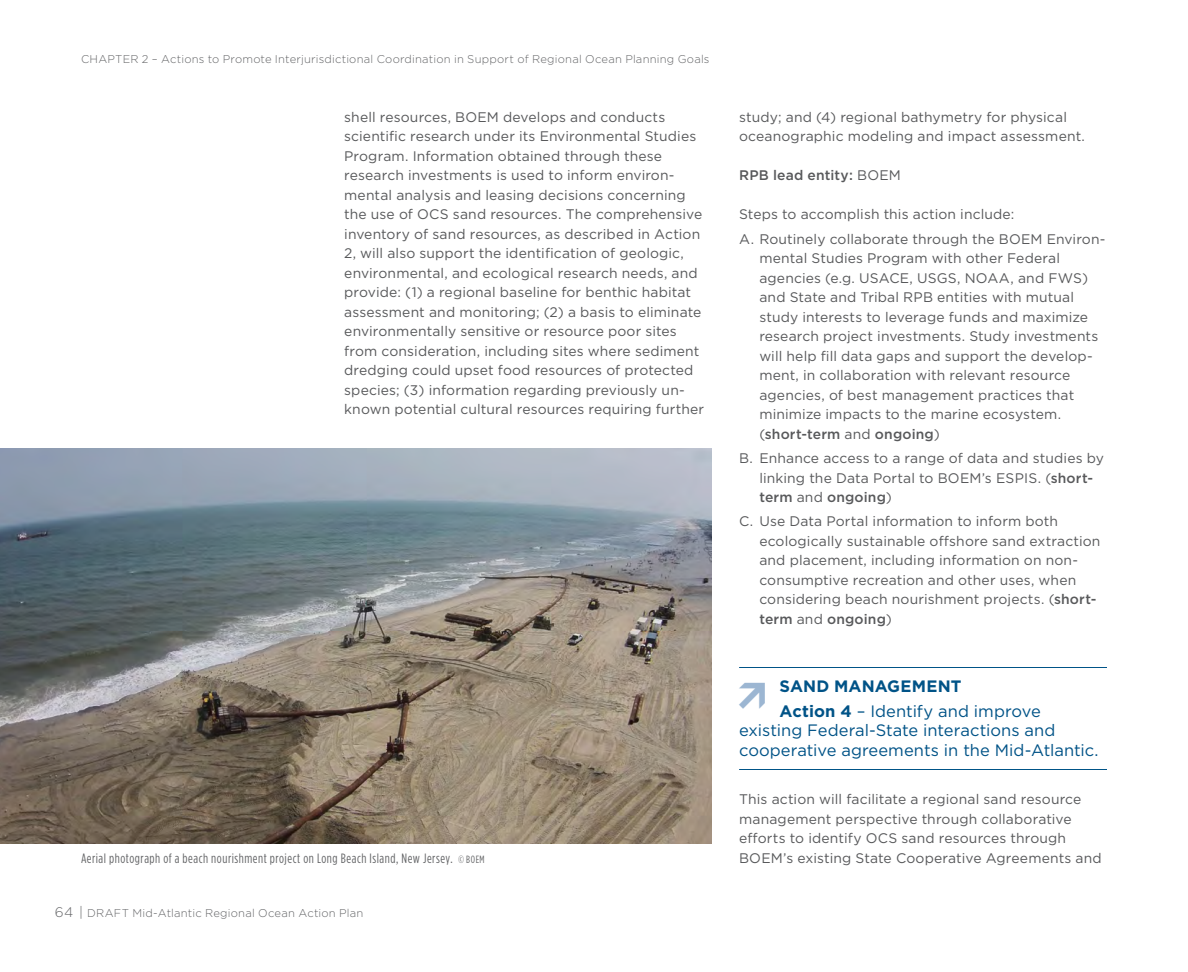
<style>
.page{position:relative;width:1188px;height:972px;background:#fff}
.page>*{position:absolute;margin:0;border:0;box-sizing:border-box;transform-origin:0 0}
.t1{font:16.5px/19.5px "Gotham";color:#005387}
.t2{font:700 16.5px/24.3px "Gotham";letter-spacing:.005em;color:#005387}
.t3{font:13.8px/19.5px "Gotham";letter-spacing:.01em;color:#58595b}
.t4{font:500 13.8px "Gotham";letter-spacing:.015em;color:#58595b}
.t5{font:13.5px "Gotham Condensed";letter-spacing:.04em;color:#636466}
.t6{font:300 11.25px "Gotham";letter-spacing:.015em;color:#636466}
.s1{font-size:10.5px}
.s2{font-size:13.8px}
.s3{font-weight:400}
.s4{font-weight:500}
</style>
<div class="page">
<hr style="left:739px;top:667px;width:368px;height:1px;background:#005387">
<hr style="left:739px;top:769px;width:368px;height:1px;background:#005387">
<img style="left:0;top:448px;width:712px;height:395px">
<p class="t6" style="left:81px;top:52px;width:630px">CHAPTER 2 – Actions to Promote Interjurisdictional Coordination in Support of Regional Ocean Planning Goals</p>
<p class="t3" style="left:344px;top:107px;width:361px">shell resources, BOEM develops and conducts scientific research under its Environmental Studies Program. Information obtained through these research investments is used to inform environ&shy;mental analysis and leasing decisions concerning the use of OCS sand resources. The comprehensive inventory of sand resources, as described in Action 2, will also support the identification of geologic, environmental, and ecological research needs, and provide: (1) a regional baseline for benthic habitat assessment and monitoring; (2) a basis to eliminate environmentally sensitive or resource poor sites from consideration, including sites where sediment dredging could upset food resources of protected species; (3) information regarding previously un&shy;known potential cultural resources requiring further</p>
<p class="t5" style="left:81px;top:850px;width:405px">Aerial photograph of a beach nourishment project on Long Beach Island, New Jersey. <span class="s1">© BOEM</span></p>
<p class="t6" style="left:55px;top:905px;width:310px"><span class="s2">64 |</span> DRAFT Mid-Atlantic Regional Ocean Action Plan</p>
<p class="t3" style="left:739px;top:107px;width:347px">study; and (4) regional bathymetry for physical oceanographic modeling and impact assessment.</p>
<p class="t4" style="left:739px;top:166px;width:163px">RPB lead entity: <span class="s3">BOEM</span></p>
<p class="t3" style="left:739px;top:202px;width:368px;line-height:24.5px">Steps to accomplish this action include:<br>A. Routinely collaborate through the BOEM Environ-</p>
<p class="t3" style="left:759px;top:248px;width:341px">mental Studies Program with other Federal agencies (e.g. USACE, USGS, NOAA, and FWS) and State and Tribal RPB entities with mutual study interests to leverage funds and maximize research project investments. Study investments will help fill data gaps and support the develop&shy;ment, in collaboration with relevant resource agencies, of best management practices that minimize impacts to the marine ecosystem. (<span class="s4">short-term</span> and <span class="s4">ongoing</span>)</p>
<p class="t3" style="left:759px;top:448px;width:346px;text-indent:-20px">B. Enhance access to a range of data and studies by linking the Data Portal to BOEM’s ESPIS. (<span class="s4">short&shy;term</span> and <span class="s4">ongoing</span>)</p>
<p class="t3" style="left:759px;top:512px;width:343px;text-indent:-20px">C. Use Data Portal information to inform both ecologically sustainable offshore sand extraction and placement, including information on non&shy;consumptive recreation and other uses, when considering beach nourishment projects. (<span class="s4">short&shy;term</span> and <span class="s4">ongoing</span>)</p>
<p class="t2" style="left:780px;top:674px;width:263px">SAND MANAGEMENT<br>Action 4 <span class="s3">– Identify and improve</span></p>
<p class="t1" style="left:739px;top:720px;width:361px">existing Federal-State interactions and cooperative agreements in the Mid-Atlantic.</p>
<p class="t3" style="left:739px;top:789px;width:364px">This action will facilitate a regional sand resource management perspective through collaborative efforts to identify OCS sand resources through BOEM’s existing State Cooperative Agreements and</p>
</div>
